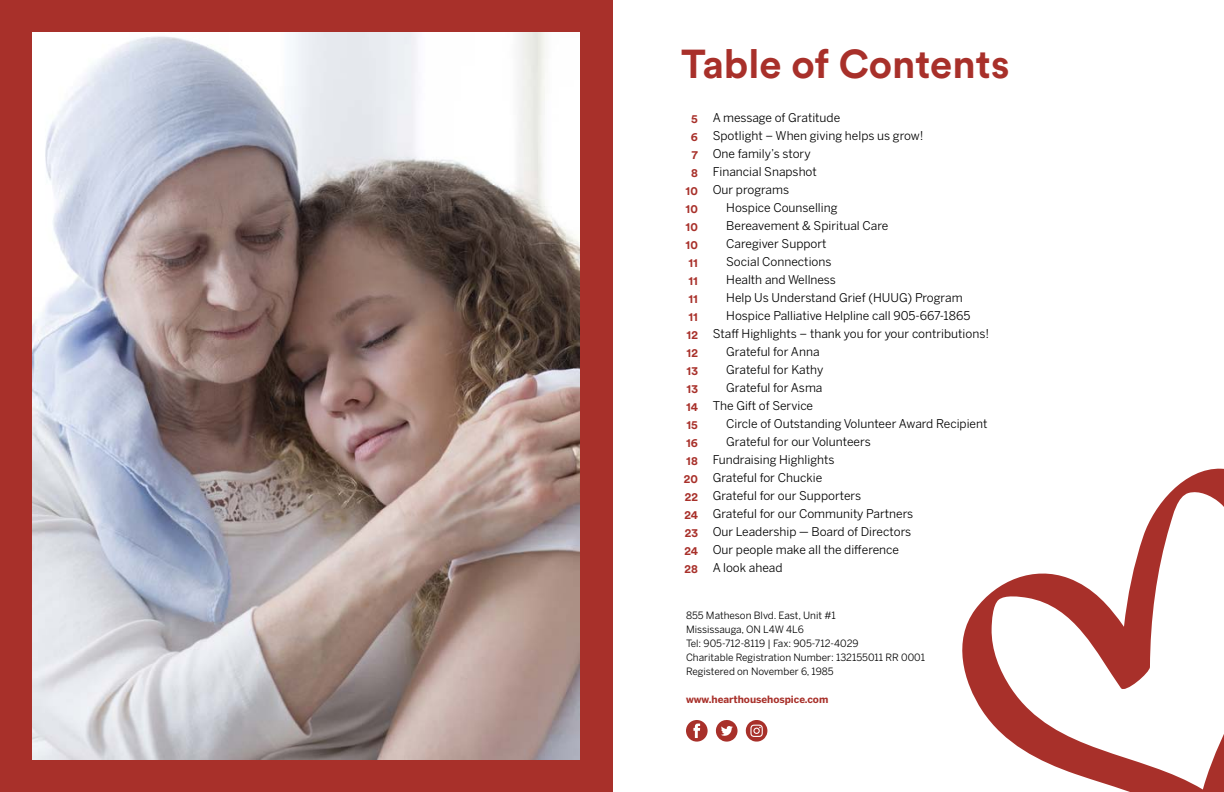
<style>
.page{position:relative;width:1224px;height:792px;background:#fff}
.page>*{position:absolute;margin:0;border:0;box-sizing:border-box;transform-origin:0 0}
.t1{font:700 40px "Circular Std";color:#a8302a}
.t2{font:12px "Benton Sans";color:#000}
.t3{font:700 12px/18px "Circular Std";letter-spacing:.005em;color:#a8302a;text-align:right}
.t4{font:10px/14px "Benton Sans";color:#000}
.t5{font:700 10px "Benton Sans";color:#a8302a}
.s1{font-family:"Basis Grotesque Pro"}
</style>
<div class="page">
<svg style="left:962px;top:468px;width:262px;height:324px"></svg>
<div style="left:0;top:0;width:612px;height:792px;background:#a8302a"></div>
<svg style="left:686px;top:720px;width:22px;height:22px"></svg>
<svg style="left:716px;top:720px;width:22px;height:22px"></svg>
<svg style="left:745px;top:720px;width:22px;height:22px"></svg>
<img style="left:32px;top:32px;width:548px;height:728px">
<h1 class="t1" style="left:681px;top:38px;width:330px">Table of Contents</h1>
<p class="t3" style="left:684px;top:109px;width:16px">5<br>6<br>7<br>8<br>10<br>10<br>10<br>10<br>11<br>11<br>11<br>11<br>12<br>12<br>13<br>13<br>14<br>15<br>16<br>18<br>20<br>22<br>24<br>23<br>24<br>28</p>
<p class="t2" style="left:713px;top:110px;width:129px">A message of Gratitude</p>
<p class="t2" style="left:713px;top:128px;width:212px">Spotlight – When giving helps us grow!</p>
<p class="t2" style="left:713px;top:146px;width:99px">One family’s story</p>
<p class="t2" style="left:713px;top:164px;width:106px">Financial Snapshot</p>
<p class="t2" style="left:713px;top:182px;width:78px">Our programs</p>
<p class="t2" style="left:726px;top:200px;width:113px">Hospice Counselling</p>
<p class="t2" style="left:726px;top:218px;width:164px">Bereavement &amp; Spiritual Care</p>
<p class="t2" style="left:726px;top:236px;width:102px">Caregiver Support</p>
<p class="t2" style="left:726px;top:254px;width:107px">Social Connections</p>
<p class="t2" style="left:726px;top:272px;width:111px">Health and Wellness</p>
<p class="t2" style="left:726px;top:290px;width:238px">Help Us Understand Grief (HUUG) Program</p>
<p class="t2" style="left:726px;top:308px;width:246px">Hospice Palliative Helpline call 905-667-1865</p>
<p class="t2" style="left:713px;top:326px;width:278px">Staff Highlights – thank you for your contributions!</p>
<p class="t2" style="left:726px;top:344px;width:95px">Grateful for Anna</p>
<p class="t2" style="left:726px;top:362px;width:99px">Grateful for Kathy</p>
<p class="t2" style="left:726px;top:380px;width:98px">Grateful for Asma</p>
<p class="t2" style="left:713px;top:398px;width:102px">The Gift of Service</p>
<p class="t2" style="left:726px;top:416px;width:263px">Circle of Outstanding Volunteer Award Recipient</p>
<p class="t2" style="left:726px;top:434px;width:146px">Grateful for our Volunteers</p>
<p class="t2" style="left:713px;top:452px;width:123px">Fundraising Highlights</p>
<p class="t2" style="left:713px;top:470px;width:111px">Grateful for Chuckie</p>
<p class="t2" style="left:713px;top:488px;width:150px">Grateful for our Supporters</p>
<p class="t2" style="left:713px;top:506px;width:202px">Grateful for our Community Partners</p>
<p class="t2" style="left:713px;top:524px;width:200px">Our Leadership <span class="s1">—</span> Board of Directors</p>
<p class="t2" style="left:713px;top:542px;width:188px">Our people make all the difference</p>
<p class="t2" style="left:713px;top:560px;width:71px">A look ahead</p>
<p class="t4" style="left:686px;top:608px;width:241px">855 Matheson Blvd. East, Unit #1<br>Mississauga, ON L4W 4L6<br>Tel: 905-712-8119 | Fax: 905-712-4029<br>Charitable Registration Number: 132155011 RR 0001<br>Registered on November 6, 1985</p>
<p class="t5" style="left:686px;top:693px;width:144px">www.hearthousehospice.com</p>
</div>
